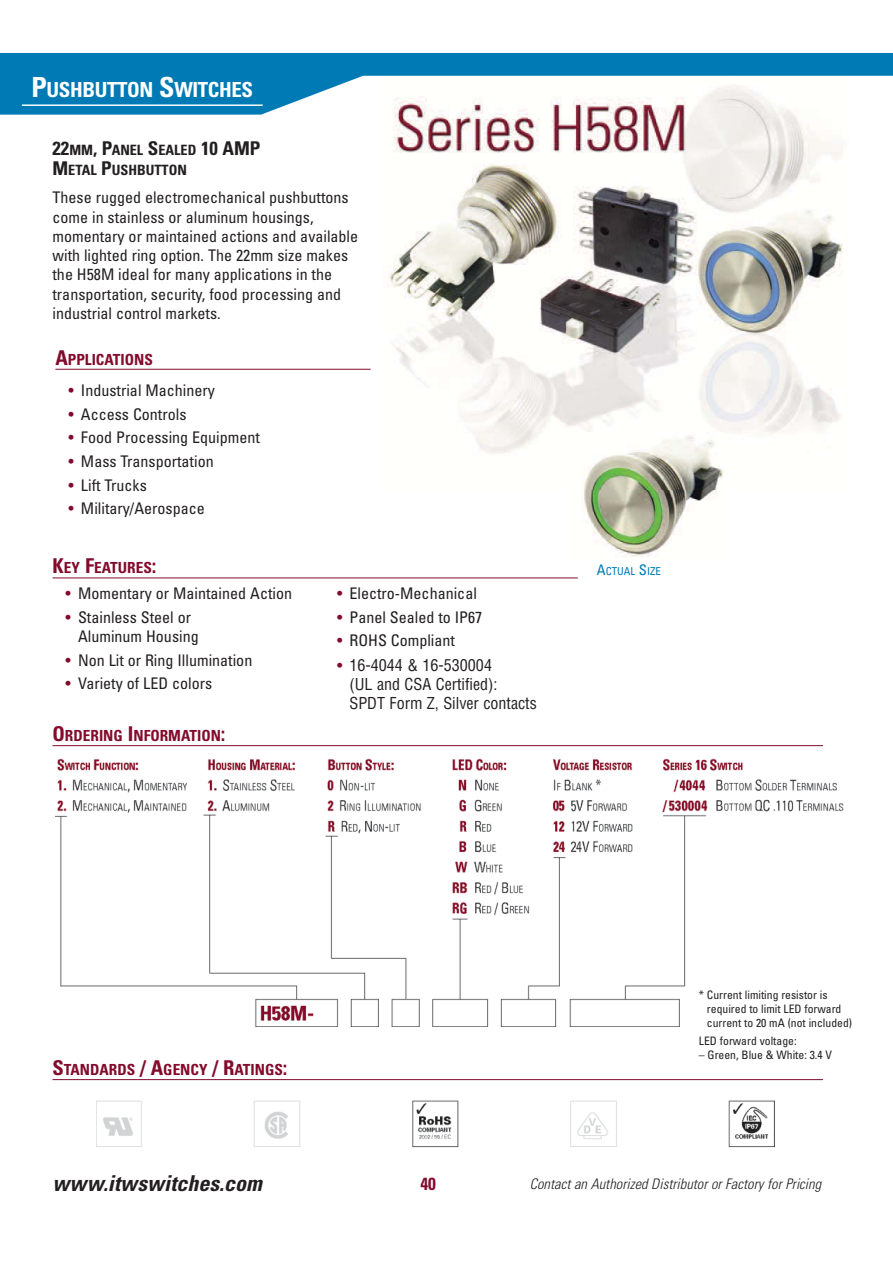
<style>
.page{position:relative;width:893px;height:1263px;background:#fff}
.page>*{position:absolute;margin:0;border:0;box-sizing:border-box;transform-origin:0 0}
.t1{font:italic 700 condensed 21.9px "Univers";letter-spacing:.005em;color:#231f20}
.t2{font:700 condensed 20.85px "Univers";letter-spacing:-.02em;color:#fff}
.t3{font:700 condensed 17.55px "Univers";color:#830b2c}
.t4{font:condensed 16.05px/19.2px "Univers";color:#231f20}
.t5{font:condensed 16.05px/19.2px "Helvetica";color:#231f20}
.t6{font:700 condensed 15.3px "Univers";color:#830b2c}
.t7{font:italic 300 condensed 14.55px "Univers";color:#231f20}
.t8{font:700 condensed 14.25px/20.4px "Univers";color:#231f20}
.t9{font:condensed 11.7px/14px "Univers";color:#231f20}
.t10{font:condensed 10.95px "Univers";color:#007ab5}
.s1{font-size:27.75px}
.s2{font-size:18.9px}
.s3{font-size:20.4px}
.s4{color:#830b2c}
.s5{font-family:"Univers";color:#830b2c}
.s6{font-size:14.55px}
</style>
<div class="page">
<img style="left:383px;top:115px;width:460px;height:363px">
<img style="left:571px;top:433px;width:152px;height:125px">
<hr style="left:55px;top:369px;width:315px;height:1px;background:#830b2c">
<hr style="left:53px;top:578px;width:525px;height:1px;background:#830b2c">
<hr style="left:53px;top:1079px;width:770px;height:1px;background:#830b2c">
<img style="left:96px;top:1100px;width:678px;height:48px">
<svg style="left:0;top:54px;width:892px;height:61px;fill:#007ab5"></svg>
<hr style="left:22px;top:104px;width:241px;height:2px;background:#fff">
<hr style="left:53px;top:745px;width:770px;height:1px;background:#830b2c">
<img style="left:55px;top:758px;width:788px;height:269px">
<p class="t2" style="left:32px;top:82px;width:223px"><span class="s1">P</span>USHBUTTON <span class="s1">S</span>WITCHES</p>
<p class="t8" style="left:53px;top:141px;width:209px"><span class="s2">22</span>MM<span class="s2">, P</span>ANEL <span class="s2">S</span>EALED <span class="s2">10 AMP<br>M</span>ETAL <span class="s2">P</span>USHBUTTON</p>
<p class="t4" style="left:53px;top:190px;width:307px">These rugged electromechanical pushbuttons come in stainless or aluminum housings, momentary or maintained actions and available with lighted ring option. The 22mm size makes the H58M ideal for many applications in the transportation, security, food processing and industrial control markets.</p>
<p class="t6" style="left:55px;top:353px;width:99px"><span class="s3">A</span>PPLICATIONS</p>
<p class="t4" style="left:69px;top:382px;width:148px"><span class="s4">•</span> Industrial Machinery</p>
<p class="t4" style="left:69px;top:406px;width:119px"><span class="s4">•</span> Access Controls</p>
<p class="t4" style="left:69px;top:429px;width:193px"><span class="s4">•</span> Food Processing Equipment</p>
<p class="t4" style="left:69px;top:453px;width:147px"><span class="s4">•</span> Mass Transportation</p>
<p class="t4" style="left:69px;top:477px;width:80px"><span class="s4">•</span> Lift Trucks</p>
<p class="t4" style="left:69px;top:500px;width:138px"><span class="s4">•</span> Military/Aerospace</p>
<p class="t6" style="left:53px;top:562px;width:105px"><span class="s3">K</span>EY <span class="s3">F</span>EATURES<span class="s3">:</span></p>
<p class="t4" style="left:66px;top:585px;width:228px"><span class="s4">•</span> Momentary or Maintained Action</p>
<p class="t4" style="left:78px;top:609px;width:122px;text-indent:-12px"><span class="s4">•</span> Stainless Steel or<br>Aluminum Housing</p>
<p class="t4" style="left:66px;top:652px;width:188px"><span class="s4">•</span> Non Lit or Ring Illumination</p>
<p class="t4" style="left:66px;top:675px;width:148px"><span class="s4">•</span> Variety of LED colors</p>
<p class="t6" style="left:53px;top:730px;width:174px"><span class="s3">O</span>RDERING <span class="s3">I</span>NFORMATION<span class="s3">:</span></p>
<p class="t4" style="left:337px;top:585px;width:141px"><span class="s4">•</span> Electro-Mechanical</p>
<p class="t4" style="left:337px;top:609px;width:147px"><span class="s4">•</span> Panel Sealed to IP67</p>
<p class="t4" style="left:337px;top:633px;width:119px"><span class="s4">•</span> ROHS Compliant</p>
<p class="t5" style="left:349px;top:656px;width:189px;text-indent:-12px"><span class="s5">•</span> 16-4044 &amp; 16-530004<br>(UL and CSA Certified):<br>SPDT Form Z, Silver contacts</p>
<p class="t10" style="left:596px;top:567px;width:66px"><span class="s6">A</span>CTUAL <span class="s6">S</span>IZE</p>
<p class="t6" style="left:53px;top:1064px;width:236px"><span class="s3">S</span>TANDARDS <span class="s3">/ A</span>GENCY <span class="s3">/ R</span>ATINGS<span class="s3">:</span></p>
<p class="t9" style="left:707px;top:989px;width:147px;text-indent:-8px">* Current limiting resistor is required to limit LED forward current to 20 mA (not included)</p>
<p class="t9" style="left:699px;top:1035px;width:99px">LED forward voltage:</p>
<p class="t9" style="left:699px;top:1049px;width:135px">– Green, Blue &amp; White: 3.4 V</p>
<h1 class="t1" style="left:53px;top:1175px;width:211px">www.itwswitches.com</h1>
<p class="t3" style="left:420px;top:1177px;width:17px">40</p>
<p class="t7" style="left:529px;top:1179px;width:293px">Contact an Authorized Distributor or Factory for Pricing</p>
</div>
